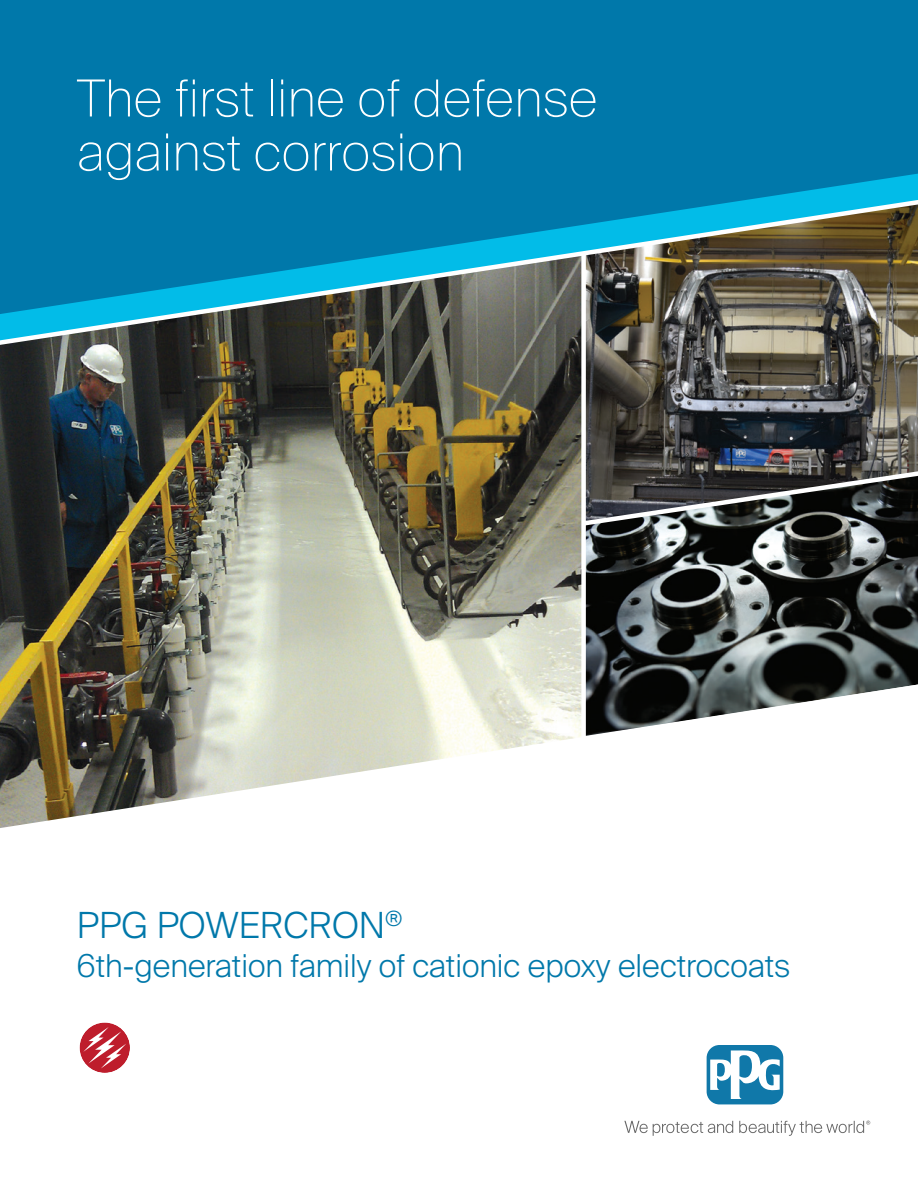
<style>
.page{position:relative;width:918px;height:1188px;background:#fff}
.page>*{position:absolute;margin:0;border:0;box-sizing:border-box;transform-origin:0 0}
.Product_Name{font:100 51px/54px "Suisse Intl";color:#fff}
.Product_Name-2{font:300 36px "Suisse Intl";color:#0078aa}
.Product_Name-3{font:300 31.5px "Suisse Intl";color:#0078aa}
</style>
<div class="page">
<img style="left:586px;top:348px;width:332px;height:119px">
<img style="left:586px;top:529px;width:332px;height:156px">
<img style="left:0;top:348px;width:581px;height:337px">
<svg style="left:0;top:685px;width:914px;height:143px"></svg>
<div style="left:707px;top:1045px;width:76px;height:59px;background:#1078a9;border-radius:13px"></div>
<svg style="left:710px;top:1050px;width:70px;height:49px"></svg>
<svg style="left:624px;top:1121px;width:246px;height:15px"></svg>
<svg style="left:79px;top:1022px;width:51px;height:51px"></svg>
<svg style="left:578px;top:467px;width:340px;height:62px;background:#484948"></svg>
<div style="left:581px;top:253px;width:5px;height:506px;background:#fff"></div>
<img style="left:0;top:314px;width:918px;height:34px">
<svg style="left:0;top:0;width:918px;height:314px;background:#0f7aa2"></svg>
<p class="Product_Name" style="left:77px;top:72px;width:522px">The first line of defense against corrosion</p>
<p class="Product_Name-2" style="left:77px;top:904px;width:327px">PPG POWERCRON<sup>®</sup></p>
<p class="Product_Name-3" style="left:77px;top:948px;width:715px">6th-generation family of cationic epoxy electrocoats</p>
</div>
